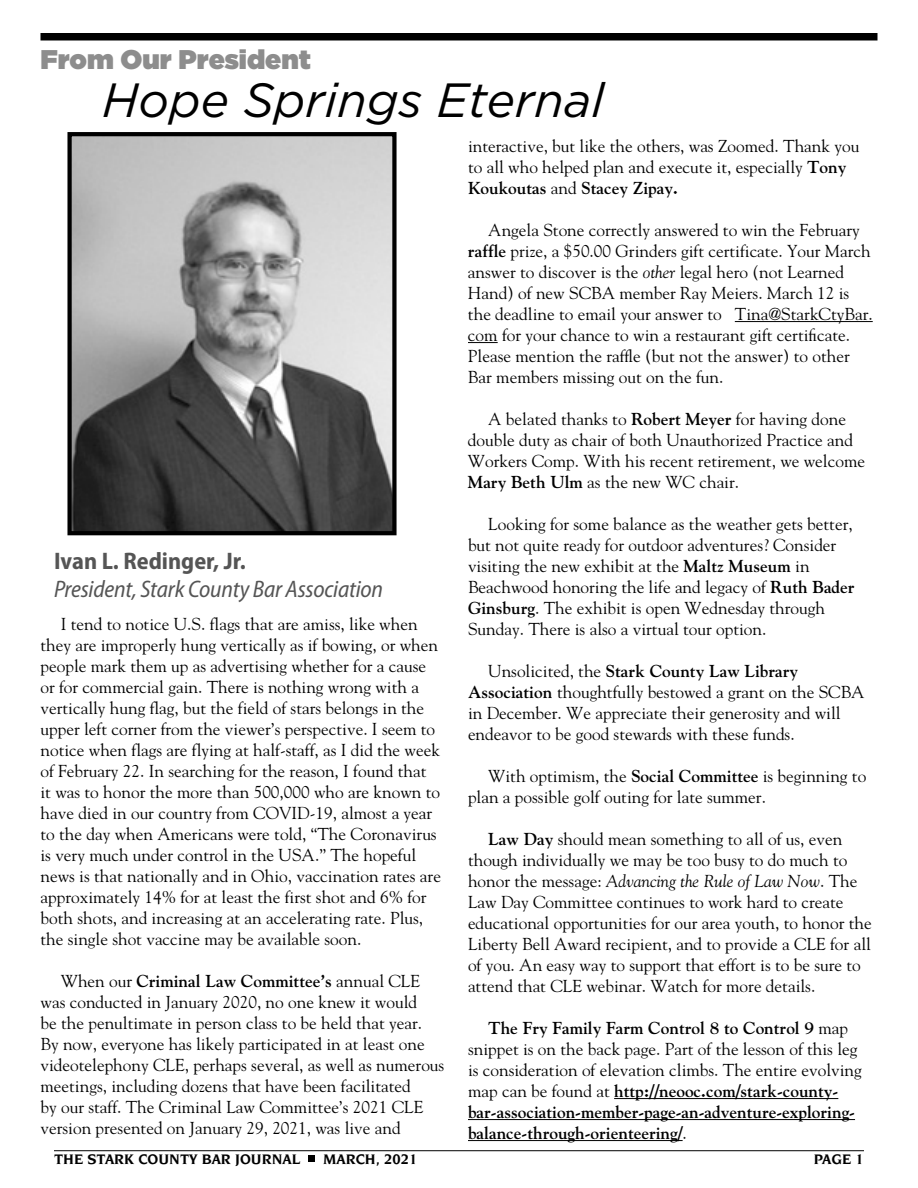
<style>
.page{position:relative;width:918px;height:1188px;background:#fff}
.page>*{position:absolute;margin:0;border:0;box-sizing:border-box;transform-origin:0 0}
.t1{font:italic 48px "Gotham HTF";color:#000}
.t2{font:900 27px "Gotham HTF";color:#8d8d8d}
.t3{font:italic semi-condensed 24px "Myriad Pro";letter-spacing:-.01em;color:#555}
.t4{font:700 semi-condensed 24px "Myriad Pro";color:#555}
.t5{font:17.25px/21px "Goudy";color:#000}
.t6{font:700 17.25px/21px "Goudy";color:#000}
.t7{font:700 15px "Novarese";color:#000}
.s1{font-weight:700}
.s2{font-style:italic}
.s3{font-weight:400}
</style>
<div class="page">
<div style="left:308px;top:1155px;width:7px;height:7px;background:#000"></div>
<hr style="left:54px;top:1150px;width:810px;height:1px;background:#000">
<div style="left:40px;top:33px;width:838px;height:7px;background:#000"></div>
<img style="left:72px;top:137px;width:320px;height:393px">
<div style="left:67px;top:132px;width:330px;height:403px;border:4px solid #000"></div>
<hr style="left:735px;top:321px;width:138px;height:1px;background:#000">
<hr style="left:468px;top:342px;width:30px;height:1px;background:#000">
<hr style="left:614px;top:1098px;width:224px;height:1px;background:#000">
<hr style="left:468px;top:1119px;width:387px;height:1px;background:#000">
<hr style="left:468px;top:1140px;width:215px;height:1px;background:#000">
<h2 class="t2" style="left:40px;top:49px;width:272px">From Our President</h2>
<h1 class="t1" style="left:102px;top:83px;width:504px">Hope Springs Eternal</h1>
<h3 class="t4" style="left:54px;top:551px;width:194px">Ivan L. Redinger, Jr.</h3>
<h3 class="t3" style="left:54px;top:580px;width:331px">President, Stark County Bar Association</h3>
<p class="t5" style="left:41px;top:615px;width:402px;text-indent:20px">I tend to notice U.S. flags that are amiss, like when they are improperly hung vertically as if bowing, or when people mark them up as advertising whether for a cause or for commercial gain. There is nothing wrong with a vertically hung flag, but the field of stars belongs in the upper left corner from the viewer’s perspective. I seem to notice when flags are flying at half-staff, as I did the week of February 22. In searching for the reason, I found that it was to honor the more than 500,000 who are known to have died in our country from COVID-19, almost a year to the day when Americans were told, “The Coronavirus is very much under control in the USA.” The hopeful news is that nationally and in Ohio, vaccination rates are approximately 14% for at least the first shot and 6% for both shots, and increasing at an accelerating rate. Plus, the single shot vaccine may be available soon.</p>
<p class="t5" style="left:41px;top:972px;width:405px;text-indent:20px">When our <span class="s1">Criminal Law Committee’s</span> annual CLE was conducted in January 2020, no one knew it would<br>be the penultimate in person class to be held that year.<br>By now, everyone has likely participated in at least one videotelephony CLE, perhaps several, as well as numerous meetings, including dozens that have been facilitated<br>by our staff. The Criminal Law Committee’s 2021 CLE version presented on January 29, 2021, was live and</p>
<p class="t5" style="left:468px;top:136px;width:393px">interactive, but like the others, was Zoomed. Thank you to all who helped plan and execute it, especially <span class="s1">Tony<br>Koukoutas</span> and <span class="s1">Stacey Zipay.</span></p>
<p class="t5" style="left:468px;top:220px;width:406px;text-indent:20px">Angela Stone correctly answered to win the February <span class="s1">raffle</span> prize, a $50.00 Grinders gift certificate. Your March answer to discover is the <span class="s2">other</span> legal hero (not Learned Hand) of new SCBA member Ray Meiers. March 12 is the deadline to email your answer to Tina@StarkCtyBar. com for your chance to win a restaurant gift certificate.<br>Please mention the raffle (but not the answer) to other Bar members missing out on the fun.</p>
<p class="t5" style="left:468px;top:409px;width:399px;text-indent:20px">A belated thanks to <span class="s1">Robert Meyer</span> for having done double duty as chair of both Unauthorized Practice and Workers Comp. With his recent retirement, we welcome <span class="s1">Mary Beth Ulm</span> as the new WC chair.</p>
<p class="t5" style="left:468px;top:514px;width:388px;text-indent:20px">Looking for some balance as the weather gets better, but not quite ready for outdoor adventures? Consider visiting the new exhibit at the <span class="s1">Maltz Museum</span> in Beachwood honoring the life and legacy of <span class="s1">Ruth Bader Ginsburg</span>. The exhibit is open Wednesday through Sunday. There is also a virtual tour option.</p>
<p class="t5" style="left:468px;top:661px;width:398px;text-indent:20px">Unsolicited, the <span class="s1">Stark County Law Library Association</span> thoughtfully bestowed a grant on the SCBA in December. We appreciate their generosity and will endeavor to be good stewards with these funds.</p>
<p class="t5" style="left:468px;top:766px;width:400px;text-indent:20px">With optimism, the <span class="s1">Social Committee</span> is beginning to plan a possible golf outing for late summer.</p>
<p class="t5" style="left:468px;top:829px;width:405px;text-indent:20px"><span class="s1">Law Day</span> should mean something to all of us, even though individually we may be too busy to do much to honor the message: <span class="s2">Advancing the Rule of Law Now</span>. The Law Day Committee continues to work hard to create educational opportunities for our area youth, to honor the Liberty Bell Award recipient, and to provide a CLE for all of you. An easy way to support that effort is to be sure to attend that CLE webinar. Watch for more details.</p>
<p class="t6" style="left:468px;top:1018px;width:395px;text-indent:20px">The Fry Family Farm Control 8 to Control 9 <span class="s3">map snippet is on the back page. Part of the lesson of this leg is consideration of elevation climbs. The entire evolving map can be found at</span> http://neooc.com/stark-county&shy;bar-association-member-page-an-adventure-exploring&shy;balance-through-orienteering/<span class="s3">.</span></p>
<p class="t7" style="left:54px;top:1153px;width:248px">THE STARK COUNTY BAR JOURNAL</p>
<p class="t7" style="left:323px;top:1153px;width:96px">MARCH, 2021</p>
<p class="t7" style="left:814px;top:1153px;width:52px">PAGE 1</p>
</div>
